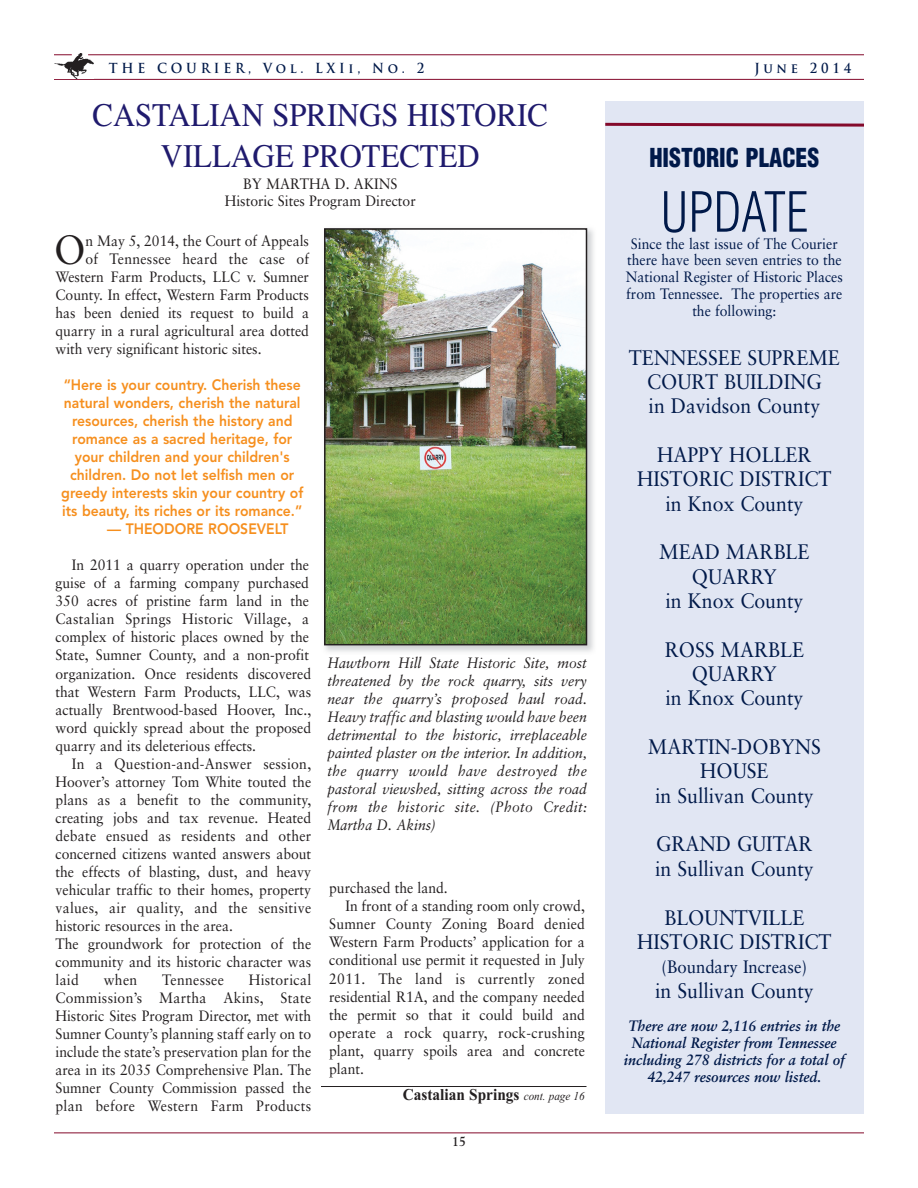
<style>
.page{position:relative;width:918px;height:1188px;background:#fff}
.page>*{position:absolute;margin:0;border:0;box-sizing:border-box;transform-origin:0 0}
.t1{font:300 condensed 54px "Helvetica";color:#001949;scale:.93 1}
.t2{font:40.8px "Sabon";color:#231f20;scale:.93 1}
.t3{font:33px/40.5px "Times";color:#1f1a6d;text-align:center;scale:.93 1}
.t4{font:900 condensed 25.5px "Helvetica";color:#001949;scale:.93 1}
.t5{font:21px/24.3px "Sabon";color:#001949;text-align:center;scale:.93 1}
.t6{font:18px "Sabon";color:#001949;scale:.93 1}
.t7{font:700 16.5px "Times New Roman";color:#231f20;scale:.93 1}
.t8{font:15px/18px "Sabon";color:#231f20;scale:.93 1}
.t9{font:italic 15px/18px "Sabon";letter-spacing:.02em;color:#231f20;text-align:justify;scale:.93 1}
.t10{font:800 15px/18px "Avenir";color:#f68f1e;text-align:center;scale:.93 1}
.t11{font:15px/16.8px "Sabon";color:#001949;text-align:center;scale:.93 1}
.t12{font:italic 700 15px/16.8px "Sabon";color:#001949;text-align:center;scale:.93 1}
.t13{font:15px "Sabon";letter-spacing:.02em;color:#231f20;scale:.93 1}
.t14{font:700 13.5px "Trajan Pro";letter-spacing:.3em;color:#001949;scale:.93 1}
.t15{font:700 13.5px "Goudy";color:#231f20;scale:.93 1}
.s1{font-weight:400;font-style:italic;font-size:12px}
</style>
<div class="page">
<hr style="left:54px;top:79px;width:810px;height:1px;background:#840a2b">
<img style="left:55px;top:54px;width:39px;height:25px">
<hr style="left:88px;top:54px;width:776px;height:1px;background:#840a2b">
<svg style="left:54px;top:54px;width:18px;height:1px"></svg>
<hr style="left:54px;top:1132px;width:810px;height:1px;background:#840a2b">
<div style="left:605px;top:101px;width:259px;height:1013px;background:#e1e6f3"></div>
<svg style="left:605px;top:122px;width:259px;height:5px"></svg>
<hr style="left:321px;top:1086px;width:265px;height:1px;background:#231f20">
<img style="left:324px;top:228px;width:270px;height:424px">
<img style="left:327px;top:231px;width:257px;height:411px">
<div style="left:324px;top:228px;width:263px;height:417px;border:2px solid #231f20"></div>
<p class="t14" style="left:109px;top:63px;width:341px">THE COURIER, Vol. LXIi, No. 2</p>
<p class="t14" style="left:755px;top:63px;width:105px">June 2014</p>
<h3 class="t3" style="left:93px;top:94px;width:491px">CASTALIAN SPRINGS HISTORIC<br>VILLAGE PROTECTED</h3>
<p class="t8" style="left:225px;top:177px;width:207px;line-height:16.5px;text-align:center">BY MARTHA D. AKINS<br>Historic Sites Program Director</p>
<h2 class="t2" style="left:54px;top:233px;width:35px">O</h2>
<p class="t8" style="left:86px;top:233px;width:242px">n May 5, 2014, the Court of Appeals</p>
<p class="t13" style="left:86px;top:253px;width:242px">of Tennessee heard the case of</p>
<p class="t8" style="left:56px;top:269px;width:274px">Western Farm Products, LLC v. Sumner</p>
<p class="t8" style="left:56px;top:287px;width:274px">County. In effect, Western Farm Products</p>
<p class="t8" style="left:56px;top:305px;width:274px">has been denied its request to build a</p>
<p class="t8" style="left:56px;top:323px;width:274px">quarry in a rural agricultural area dotted</p>
<p class="t8" style="left:56px;top:341px;width:223px">with very significant historic sites.</p>
<p class="t10" style="left:61px;top:377px;width:262px">“Here is your country. Cherish these natural wonders, cherish the natural resources, cherish the history and romance as a sacred heritage, for your children and your children's children. Do not let selfish men or greedy interests skin your country of its beauty, its riches or its romance.”</p>
<p class="t10" style="left:107px;top:521px;width:197px">— THEODORE ROOSEVELT</p>
<p class="t8" style="left:56px;top:557px;width:276px;text-indent:16px">In 2011 a quarry operation under the guise of a farming company purchased 350 acres of pristine farm land in the Castalian Springs Historic Village, a complex of historic places owned by the State, Sumner County, and a non-profit organization. Once residents discovered that Western Farm Products, LLC, was actually Brentwood-based Hoover, Inc., word quickly spread about the proposed quarry and its deleterious effects.</p>
<p class="t8" style="left:55px;top:756px;width:277px;text-indent:16px">In a Question-and-Answer session, Hoover’s attorney Tom White touted the plans as a benefit to the community, creating jobs and tax revenue. Heated debate ensued as residents and other concerned citizens wanted answers about the effects of blasting, dust, and heavy vehicular traffic to their homes, property values, air quality, and the sensitive historic resources in the area.<br>The groundwork for protection of the community and its historic character was laid</p>
<p class="t8" style="left:55px;top:972px;width:277px;text-align:justify;text-indent:193px">Historical Commission’s Martha Akins, State Historic Sites Program Director, met with Sumner County’s planning staff early on to include the state’s preservation plan for the area in its 2035 Comprehensive Plan. The Sumner County Commission passed the plan before Western Farm Products</p>
<p class="t8" style="left:104px;top:972px;width:38px">when</p>
<p class="t13" style="left:162px;top:974px;width:68px">Tennessee</p>
<p class="t9" style="left:327px;top:655px;width:281px">Hawthorn Hill State Historic Site, most threatened by the rock quarry, sits very near the quarry’s proposed haul road.<br>Heavy traffic and blasting would have been detrimental to the historic, irreplaceable painted plaster on the interior. In addition, the quarry would have destroyed the pastoral viewshed, sitting across the road from the historic site. (Photo Credit:<br>Martha D. Akins)</p>
<p class="t8" style="left:329px;top:880px;width:129px">purchased the land.</p>
<p class="t8" style="left:346px;top:898px;width:259px">In front of a standing room only crowd,</p>
<p class="t8" style="left:329px;top:916px;width:276px">Sumner County Zoning Board denied</p>
<p class="t8" style="left:329px;top:934px;width:276px">Western Farm Products’ application for a</p>
<p class="t8" style="left:329px;top:952px;width:276px">conditional use permit it requested in July</p>
<p class="t13" style="left:329px;top:972px;width:276px">2011. The land is currently zoned</p>
<p class="t8" style="left:329px;top:989px;width:276px">residential R1A, and the company needed</p>
<p class="t8" style="left:329px;top:1007px;width:276px">the permit so that it could build and</p>
<p class="t13" style="left:329px;top:1026px;width:276px">operate a rock quarry, rock-crushing</p>
<p class="t8" style="left:329px;top:1043px;width:276px">plant, quarry spoils area and concrete</p>
<p class="t8" style="left:329px;top:1061px;width:39px">plant.</p>
<p class="t7" style="left:403px;top:1085px;width:197px">Castalian Springs <span class="s1">cont. page 16</span></p>
<p class="t15" style="left:452px;top:1134px;width:17px">15</p>
<h3 class="t4" style="left:649px;top:143px;width:184px">HISTORIC PLACES</h3>
<h1 class="t1" style="left:660px;top:181px;width:161px">UPDATE</h1>
<p class="t11" style="left:626px;top:236px;width:235px">Since the last issue of The Courier there have been seven entries to the<br>National Register of Historic Places from Tennessee. The properties are the following:</p>
<h3 class="t5" style="left:629px;top:347px;width:228px">TENNESSEE SUPREME<br>COURT BUILDING<br>in Davidson County</h3>
<h3 class="t5" style="left:637px;top:444px;width:211px">HAPPY HOLLER<br>HISTORIC DISTRICT in Knox County</h3>
<h3 class="t5" style="left:659px;top:542px;width:163px">MEAD MARBLE<br>QUARRY<br>in Knox County</h3>
<h3 class="t5" style="left:665px;top:639px;width:151px">ROSS MARBLE<br>QUARRY<br>in Knox County</h3>
<h3 class="t5" style="left:648px;top:736px;width:187px">MARTIN-DOBYNS<br>HOUSE<br>in Sullivan County</h3>
<h3 class="t5" style="left:655px;top:834px;width:172px;text-align:left">GRAND GUITAR in Sullivan County</h3>
<h3 class="t5" style="left:637px;top:907px;width:211px">BLOUNTVILLE<br>HISTORIC DISTRICT</h3>
<p class="t6" style="left:662px;top:959px;width:158px">(Boundary Increase)</p>
<h3 class="t5" style="left:655px;top:980px;width:172px">in Sullivan County</h3>
<p class="t12" style="left:624px;top:1019px;width:239px">There are now 2,116 entries in the National Register from Tennessee including 278 districts for a total of 42,247 resources now listed.</p>
</div>
